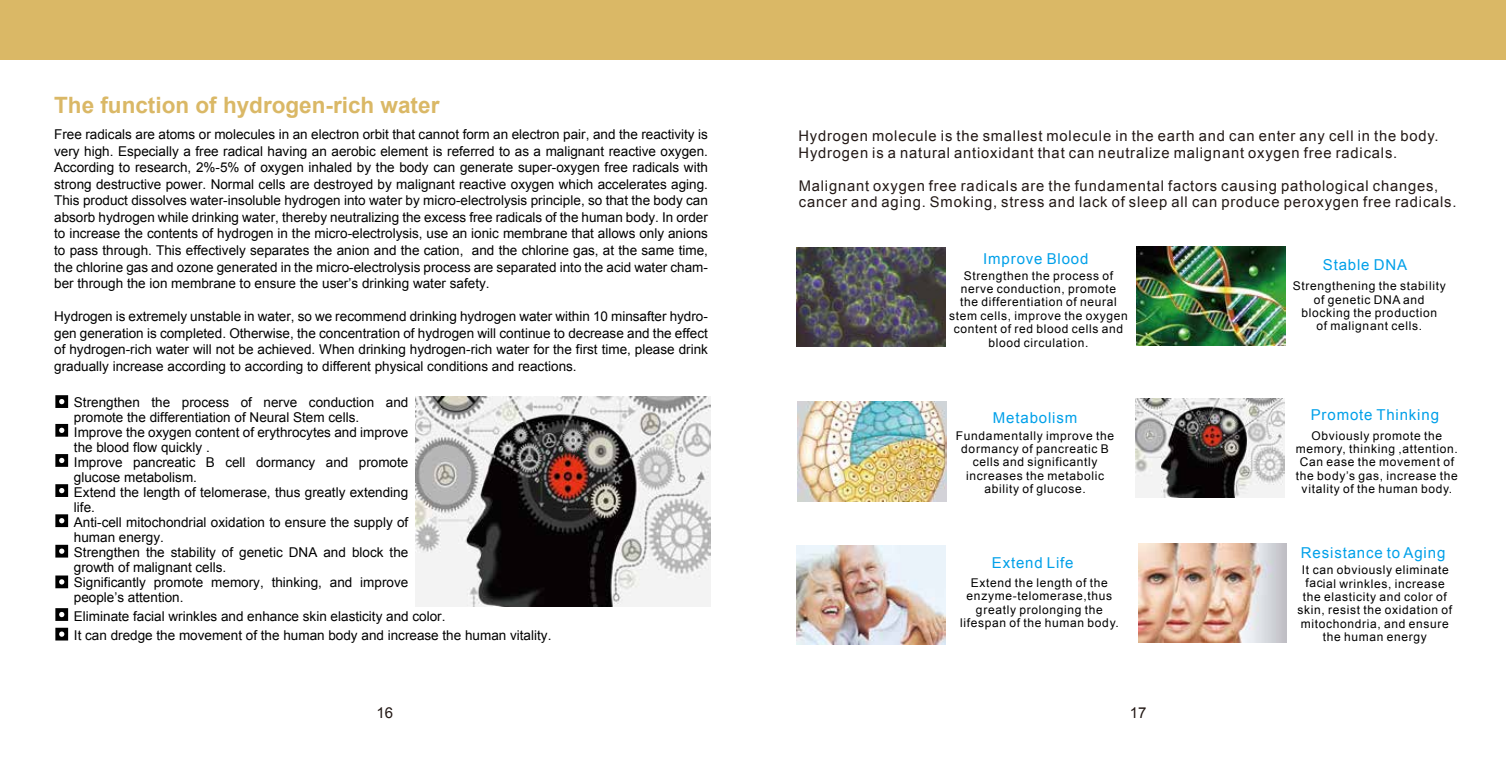
<style>
.page{position:relative;width:1506px;height:762px;background:#fff}
.page>*{position:absolute;margin:0;border:0;box-sizing:border-box;transform-origin:0 0}
.t1{font:700 22.5px "Arial";color:#dab866}
.t2{font:15px "Arial";letter-spacing:.055em;color:#00a0e9}
.t3{font:15px "Arial";color:#221815}
.t4{font:14.7px/16.5px "Arial";letter-spacing:.055em;color:#221815}
.t5{font:13.5px/15px "Arial";color:#000;text-align:justify}
.t6{font:12px/13.4px "Arial";letter-spacing:.055em;color:#000;text-align:center}
</style>
<div class="page">
<svg style="left:55px;top:395px;width:13px;height:12px"></svg>
<svg style="left:55px;top:423px;width:13px;height:13px"></svg>
<svg style="left:55px;top:454px;width:13px;height:12px"></svg>
<svg style="left:55px;top:484px;width:13px;height:12px"></svg>
<svg style="left:55px;top:514px;width:13px;height:12px"></svg>
<svg style="left:55px;top:544px;width:13px;height:13px"></svg>
<svg style="left:55px;top:575px;width:13px;height:13px"></svg>
<svg style="left:55px;top:627px;width:13px;height:13px"></svg>
<svg style="left:55px;top:608px;width:13px;height:12px"></svg>
<img style="left:415px;top:396px;width:295px;height:210px">
<div style="left:0;top:0;width:1505px;height:60px;background:#dab866"></div>
<img style="left:796px;top:247px;width:149px;height:99px">
<img style="left:796px;top:545px;width:149px;height:99px">
<img style="left:797px;top:401px;width:149px;height:100px">
<img style="left:1136px;top:246px;width:149px;height:99px">
<img style="left:1135px;top:398px;width:149px;height:99px">
<img style="left:1138px;top:543px;width:148px;height:99px">
<h1 class="t1" style="left:54px;top:90px;width:387px">The function of hydrogen-rich water</h1>
<p class="t5" style="left:54px;top:126px;width:655px;line-height:16.5px">Free radicals are atoms or molecules in an electron orbit that cannot form an electron pair, and the reactivity is very high. Especially a free radical having an aerobic element is referred to as a malignant reactive oxygen.<br>According to research, 2%-5% of oxygen inhaled by the body can generate super-oxygen free radicals with strong destructive power. Normal cells are destroyed by malignant reactive oxygen which accelerates aging.<br>This product dissolves water-insoluble hydrogen into water by micro-electrolysis principle, so that the body can absorb hydrogen while drinking water, thereby neutralizing the excess free radicals of the human body. In order to increase the contents of hydrogen in the micro-electrolysis, use an ionic membrane that allows only anions to pass through. This effectively separates the anion and the cation, and the chlorine gas, at the same time, the chlorine gas and ozone generated in the micro-electrolysis process are separated into the acid water cham&shy;ber through the ion membrane to ensure the user’s drinking water safety.</p>
<p class="t5" style="left:54px;top:308px;width:655px;line-height:16.5px">Hydrogen is extremely unstable in water, so we recommend drinking hydrogen water within 10 minsafter hydro&shy;gen generation is completed. Otherwise, the concentration of hydrogen will continue to decrease and the effect of hydrogen-rich water will not be achieved. When drinking hydrogen-rich water for the first time, please drink gradually increase according to according to different physical conditions and reactions.</p>
<p class="t5" style="left:74px;top:394px;width:336px;text-align:left">Strengthen the process of nerve conduction and promote the differentiation of Neural Stem cells.<br>Improve the oxygen content of erythrocytes and improve the blood flow quickly .<br>Improve pancreatic B cell dormancy and promote glucose metabolism.<br>Extend the length of telomerase, thus greatly extending life.<br>Anti-cell mitochondrial oxidation to ensure the supply of human energy.<br>Strengthen the stability of genetic DNA and block the growth of malignant cells.<br>Significantly promote memory, thinking, and improve people’s attention.</p>
<p class="t5" style="left:74px;top:606px;width:479px;line-height:19.5px">Eliminate facial wrinkles and enhance skin elasticity and color.<br>It can dredge the movement of the human body and increase the human vitality.</p>
<p class="t4" style="left:798px;top:128px;width:641px">Hydrogen molecule is the smallest molecule in the earth and can enter any cell in the body.<br>Hydrogen is a natural antioxidant that can neutralize malignant oxygen free radicals.</p>
<p class="t4" style="left:798px;top:177px;width:659px">Malignant oxygen free radicals are the fundamental factors causing pathological changes, cancer and aging. Smoking, stress and lack of sleep all can produce peroxygen free radicals.</p>
<p class="t2" style="left:983px;top:248px;width:107px">Improve Blood</p>
<p class="t2" style="left:1322px;top:255px;width:86px">Stable DNA</p>
<p class="t6" style="left:949px;top:268px;width:180px">Strengthen the process of nerve conduction, promote<br>the differentiation of neural stem cells, improve the oxygen content of red blood cells and blood circulation.</p>
<p class="t6" style="left:1292px;top:279px;width:154px">Strengthening the stability of genetic DNA and blocking the production<br>of malignant cells.</p>
<p class="t2" style="left:992px;top:408px;width:86px">Metabolism</p>
<p class="t2" style="left:1310px;top:404px;width:130px">Promote Thinking</p>
<p class="t6" style="left:955px;top:428px;width:160px">Fundamentally improve the dormancy of pancreatic B cells and significantly increases the metabolic ability of glucose.</p>
<p class="t2" style="left:991px;top:552px;width:83px">Extend Life</p>
<p class="t6" style="left:960px;top:575px;width:160px">Extend the length of the enzyme-telomerase,thus greatly prolonging the lifespan of the human body.</p>
<p class="t6" style="left:1295px;top:428px;width:163px">Obviously promote the memory, thinking ,attention.<br>Can ease the movement of the body’s gas, increase the vitality of the human body.</p>
<p class="t2" style="left:1300px;top:542px;width:146px">Resistance to Aging</p>
<p class="t6" style="left:1297px;top:563px;width:156px">It can obviously eliminate facial wrinkles, increase the elasticity and color of skin, resist the oxidation of mitochondria, and ensure the human energy</p>
<p class="t3" style="left:376px;top:702px;width:18px">16</p>
<p class="t3" style="left:1129px;top:702px;width:18px">17</p>
</div>
